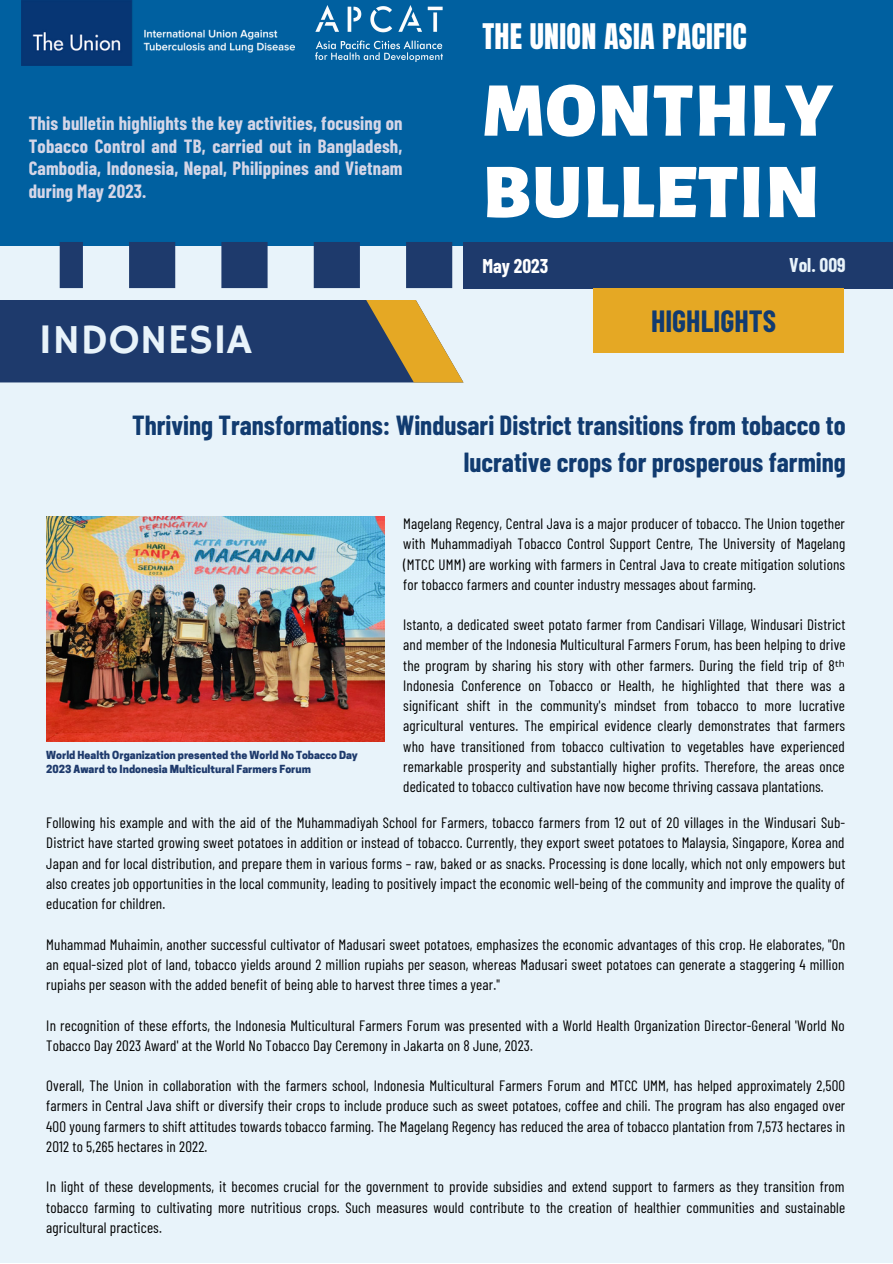
<style>
.page{position:relative;width:893px;height:1264px;background:#fff}
.page>*{position:absolute;margin:0;border:0;box-sizing:border-box;transform-origin:0 0}
.t1{font:900 77.55px "Alegreya Sans SC";letter-spacing:.01em;color:#fff}
.t2{font:42px "Hammersmith One";color:#e8f3fa}
.t3{font:30px "Anton";letter-spacing:.01em;color:#fff}
.t4{font:700 30px "Barlow Condensed";color:#113b70}
.t5{font:700 27px/37px "Barlow Condensed";color:#113b70;text-align:right}
.t6{font:700 19.5px "Barlow Condensed";color:#fff}
.t7{font:700 19.5px "Barlow Condensed";color:#e8f3fa}
.t8{font:700 18.75px/22.5px "Barlow Condensed";letter-spacing:.01em;color:#d5d6e7;text-align:justify}
.t9{font:15px/20.2px "Barlow Condensed";letter-spacing:.01em;color:#000;text-align:justify}
.t10{font:800 10.5px/14px "Cooper Hewitt";color:#1e3a6c}
.s1{font-family:"Noto Sans"}
</style>
<div class="page">
<div style="left:0;top:290px;width:892px;height:972px;background:#e8f3fa"></div>
<div style="left:0;top:300px;width:60px;height:82px;background:#1e3a6c"></div>
<div style="left:0;top:0;width:892px;height:246px;background:#0060a0"></div>
<div style="left:463px;top:242px;width:429px;height:46px;background:#1e3a6c"></div>
<svg style="left:60px;top:242px;width:739px;height:140px"></svg>
<img style="left:21px;top:1px;width:273px;height:65px">
<div style="left:593px;top:289px;width:250px;height:64px;background:#e5a824"></div>
<img style="left:46px;top:517px;width:339px;height:224px">
<img style="left:315px;top:6px;width:127px;height:55px">
<p class="t8" style="left:29px;top:112px;width:375px">This bulletin highlights the key activities, focusing on Tobacco Control and TB, carried out in Bangladesh, Cambodia, Indonesia, Nepal, Philippines and Vietnam during May 2023.</p>
<p class="t2" style="left:38px;top:315px;width:215px">INDONESIA</p>
<p class="t3" style="left:482px;top:15px;width:266px">THE UNION ASIA PACIFIC</p>
<p class="t1" style="left:482px;top:74px;width:351px">MONTHLY</p>
<p class="t1" style="left:482px;top:155px;width:339px">BULLETIN</p>
<p class="t6" style="left:482px;top:253px;width:67px">May 2023</p>
<p class="t7" style="left:789px;top:252px;width:58px">Vol. 009</p>
<p class="t4" style="left:651px;top:301px;width:127px">HIGHLIGHTS</p>
<p class="t5" style="left:132px;top:406px;width:715px">Thriving Transformations: Windusari District transitions from tobacco to lucrative crops for prosperous farming</p>
<p class="t9" style="left:403px;top:513px;width:443px">Magelang Regency, Central Java is a major producer of tobacco. The Union together with Muhammadiyah Tobacco Control Support Centre, The University of Magelang (MTCC UMM) are working with farmers in Central Java to create mitigation solutions for tobacco farmers and counter industry messages about farming.</p>
<p class="t9" style="left:403px;top:614px;width:444px">Istanto, a dedicated sweet potato farmer from Candisari Village, Windusari District and member of the Indonesia Multicultural Farmers Forum, has been helping to drive the program by sharing his story with other farmers. During the field trip of 8<span class="s1">ᵗʰ </span>Indonesia Conference on Tobacco or Health, he highlighted that there was a significant shift in the community's mindset from tobacco to more lucrative agricultural ventures. The empirical evidence clearly demonstrates that farmers who have transitioned from tobacco cultivation to vegetables have experienced remarkable prosperity and substantially higher profits. Therefore, the areas once dedicated to tobacco cultivation have now become thriving cassava plantations.</p>
<p class="t9" style="left:46px;top:812px;width:800px">Following his example and with the aid of the Muhammadiyah School for Farmers, tobacco farmers from 12 out of 20 villages in the Windusari Sub-District have started growing sweet potatoes in addition or instead of tobacco. Currently, they export sweet potatoes to Malaysia, Singapore, Korea and Japan and for local distribution, and prepare them in various forms – raw, baked or as snacks. Processing is done locally, which not only empowers but also creates job opportunities in the local community, leading to positively impact the economic well-being of the community and improve the quality of education for children.</p>
<p class="t9" style="left:46px;top:933px;width:800px">Muhammad Muhaimin, another successful cultivator of Madusari sweet potatoes, emphasizes the economic advantages of this crop. He elaborates, "On an equal-sized plot of land, tobacco yields around 2 million rupiahs per season, whereas Madusari sweet potatoes can generate a staggering 4 million rupiahs per season with the added benefit of being able to harvest three times a year."</p>
<p class="t9" style="left:46px;top:1014px;width:800px">In recognition of these efforts, the Indonesia Multicultural Farmers Forum was presented with a World Health Organization Director-General 'World No<br>Tobacco Day 2023 Award' at the World No Tobacco Day Ceremony in Jakarta on 8 June, 2023.</p>
<p class="t9" style="left:46px;top:1075px;width:800px">Overall, The Union in collaboration with the farmers school, Indonesia Multicultural Farmers Forum and MTCC UMM, has helped approximately 2,500 farmers in Central Java shift or diversify their crops to include produce such as sweet potatoes, coffee and chili. The program has also engaged over 400 young farmers to shift attitudes towards tobacco farming. The Magelang Regency has reduced the area of tobacco plantation from 7,573 hectares in 2012 to 5,265 hectares in 2022.</p>
<p class="t9" style="left:46px;top:1176px;width:800px">In light of these developments, it becomes crucial for the government to provide subsidies and extend support to farmers as they transition from tobacco farming to cultivating more nutritious crops. Such measures would contribute to the creation of healthier communities and sustainable agricultural practices.</p>
<p class="t10" style="left:46px;top:749px;width:313px">World Health Organization presented the World No Tobacco Day<br>2023 Award to Indonesia Multicultural Farmers Forum</p>
</div>
